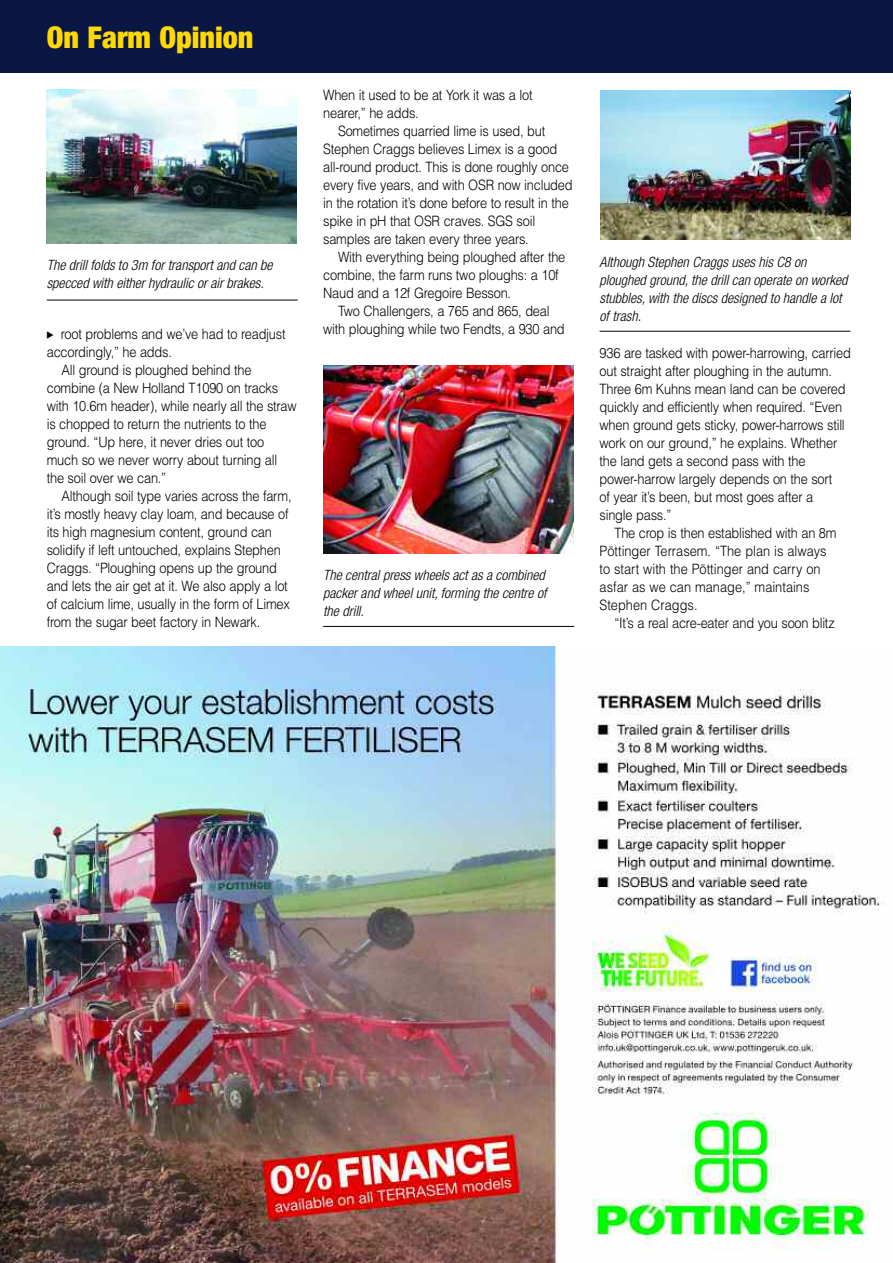
<style>
.page{position:relative;width:893px;height:1263px;background:#fff}
.page>*{position:absolute;margin:0;border:0;box-sizing:border-box;transform-origin:0 0}
.t1{font:900 condensed 30px "Helvetica Neue";color:#ffd902}
.t2{font:300 14.25px/18px "Helvetica";letter-spacing:-.015em;color:#000;scale:.9 1}
.t3{font:italic 300 condensed 14.25px/18px "Helvetica Neue";color:#000}
</style>
<div class="page">
<img style="left:0;top:646px;width:885px;height:617px">
<img style="left:47px;top:89px;width:249px;height:154px">
<img style="left:600px;top:90px;width:250px;height:149px">
<img style="left:323px;top:366px;width:250px;height:188px">
<div style="left:0;top:0;width:893px;height:72px;background:#0a1643"></div>
<hr style="left:47px;top:300px;width:251px;height:1px;background:#000">
<hr style="left:323px;top:626px;width:251px;height:1px;background:#000">
<hr style="left:600px;top:331px;width:250px;height:1px;background:#000">
<h1 class="t1" style="left:47px;top:27px;width:208px">On Farm Opinion</h1>
<p class="t2" style="left:323px;top:86px;width:234px">When it used to be at York it was a lot nearer,” he adds.</p>
<p class="t2" style="left:323px;top:122px;width:279px;text-indent:15px">Sometimes quarried lime is used, but Stephen Craggs believes Limex is a good all-round product. This is done roughly once every five years, and with OSR now included in the rotation it’s done before to result in the spike in pH that OSR craves. SGS soil samples are taken every three years.</p>
<p class="t2" style="left:323px;top:248px;width:271px;text-indent:15px">With everything being ploughed after the combine, the farm runs two ploughs: a 10f<br>Naud and a 12f Gregoire Besson.</p>
<p class="t2" style="left:323px;top:302px;width:270px;text-align:center">Two Challengers, a 765 and 865, deal<br>with ploughing while two Fendts, a 930 and</p>
<p class="t3" style="left:47px;top:257px;width:227px">The drill folds to 3m for transport and can be specced with either hydraulic or air brakes.</p>
<p class="t3" style="left:600px;top:254px;width:249px">Although Stephen Craggs uses his C8 on ploughed ground, the drill can operate on worked stubbles, with the discs designed to handle a lot of trash.</p>
<p class="t2" style="left:61px;top:325px;width:251px">root problems and we’ve had to readjust</p>
<p class="t2" style="left:47px;top:343px;width:141px">accordingly,” he adds.</p>
<p class="t2" style="left:62px;top:361px;width:212px">All ground is ploughed behind the</p>
<p class="t2" style="left:47px;top:379px;width:259px">combine (a New Holland T1090 on tracks</p>
<p class="t2" style="left:47px;top:397px;width:279px">with 10.6m header), while nearly all the straw</p>
<p class="t2" style="left:47px;top:415px;width:246px">is chopped to return the nutrients to the</p>
<p class="t2" style="left:47px;top:433px;width:243px">ground. “Up here, it never dries out too</p>
<p class="t2" style="left:47px;top:451px;width:257px">much so we never worry about turning all</p>
<p class="t2" style="left:47px;top:469px;width:134px">the soil over we can.”</p>
<p class="t2" style="left:62px;top:487px;width:257px">Although soil type varies across the farm,</p>
<p class="t2" style="left:47px;top:505px;width:270px">it’s mostly heavy clay loam, and because of</p>
<p class="t2" style="left:47px;top:523px;width:252px">its high magnesium content, ground can</p>
<p class="t2" style="left:47px;top:541px;width:262px">solidify if left untouched, explains Stephen</p>
<p class="t2" style="left:47px;top:559px;width:257px">Craggs. “Ploughing opens up the ground</p>
<p class="t2" style="left:47px;top:577px;width:269px">and lets the air get at it. We also apply a lot</p>
<p class="t2" style="left:47px;top:595px;width:272px">of calcium lime, usually in the form of Limex</p>
<p class="t2" style="left:47px;top:613px;width:239px">from the sugar beet factory in Newark.</p>
<p class="t2" style="left:600px;top:344px;width:281px">936 are tasked with power-harrowing, carried out straight after ploughing in the autumn.<br>Three 6m Kuhns mean land can be covered quickly and efficiently when required. “Even when ground gets sticky, power-harrows still work on our ground,” he explains. Whether the land gets a second pass with the power-harrow largely depends on the sort<br>of year it’s been, but most goes after a<br>single pass.”</p>
<p class="t2" style="left:600px;top:524px;width:265px;text-indent:15px">The crop is then established with an 8m Pöttinger Terrasem. “The plan is always to start with the Pöttinger and carry on asfar as we can manage,” maintains Stephen Craggs.</p>
<p class="t2" style="left:614px;top:614px;width:246px">“It’s a real acre-eater and you soon blitz</p>
<p class="t3" style="left:323px;top:567px;width:225px;text-align:justify">The central press wheels act as a combined packer and wheel unit, forming the centre of the drill.</p>
</div>
